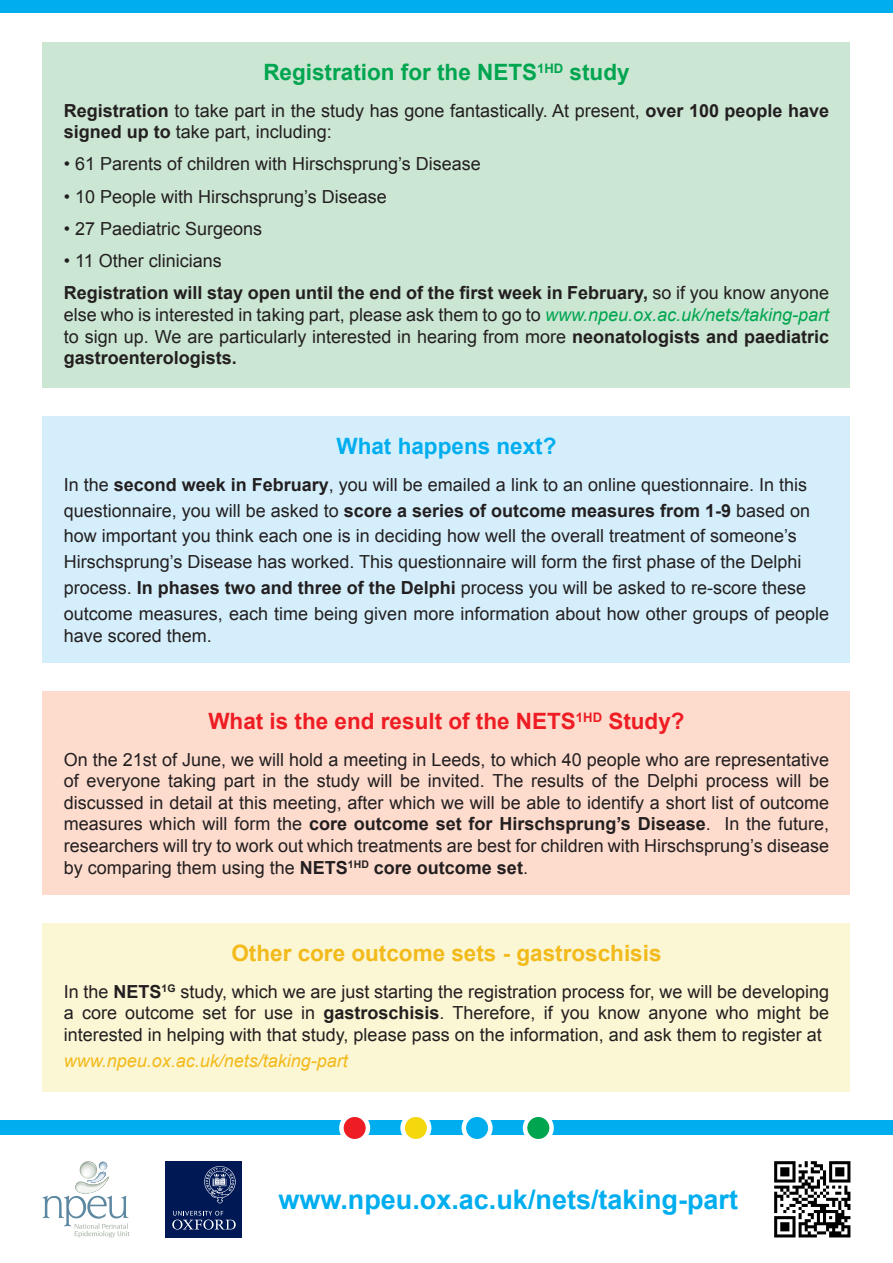
<style>
.page{position:relative;width:893px;height:1263px;background:#fff}
.page>*{position:absolute;margin:0;border:0;box-sizing:border-box;transform-origin:0 0}
.t1{font:700 27px "Arial";color:#00aeef}
.Heading_2{font:700 22.5px "Arial";color:#ee1d23}
.Heading_2-2{font:700 22.5px "Arial";color:#f2ba1a}
.Heading_2-3{font:700 22.5px "Arial";color:#00a54f}
.Heading_2-4{font:700 22.5px "Arial";color:#00aeef}
.t2{font:18px/21.6px "Arial";color:#231f20;text-align:justify}
.t3{font:italic 18px "Arial";color:#f2ba1a}
.s1{font-weight:700}
.s2{font-style:italic;color:#00a54f}
</style>
<div class="page">
<div style="left:43px;top:417px;width:807px;height:246px;background:#d4effb"></div>
<div style="left:0;top:0;width:893px;height:13px;background:#00aeef"></div>
<div style="left:43px;top:691px;width:807px;height:204px;background:#fddcce"></div>
<div style="left:43px;top:43px;width:807px;height:345px;background:#cbe6d3"></div>
<div style="left:43px;top:923px;width:807px;height:169px;background:#fbf6d4"></div>
<div style="left:166px;top:1161px;width:76px;height:76px;background:#001954"></div>
<svg style="left:172px;top:1211px;width:64px;height:18px"></svg>
<svg style="left:204px;top:1166px;width:32px;height:37px"></svg>
<svg style="left:43px;top:1161px;width:87px;height:76px"></svg>
<div style="left:0;top:1120px;width:893px;height:15px;background:#00aeef"></div>
<svg style="left:525px;top:1115px;width:27px;height:26px"></svg>
<div style="left:523px;top:1112px;width:31px;height:31px;border:4px solid #fff;border-radius:50%"></div>
<svg style="left:339px;top:1112px;width:31px;height:31px"></svg>
<svg style="left:400px;top:1112px;width:31px;height:31px"></svg>
<svg style="left:462px;top:1112px;width:31px;height:31px"></svg>
<svg style="left:774px;top:1161px;width:76px;height:76px"></svg>
<p class="Heading_2-3" style="left:263px;top:57px;width:368px">Registration for the NETS<sup>1HD</sup> study</p>
<p class="t2" style="left:64px;top:100px;width:767px"><span class="s1">Registration</span> to take part in the study has gone fantastically. At present, <span class="s1">over 100 people have signed up to</span> take part, including:</p>
<p class="t2" style="left:64px;top:154px;width:419px">• 61 Parents of children with Hirschsprung’s Disease</p>
<p class="t2" style="left:64px;top:186px;width:325px">• 10 People with Hirschsprung’s Disease</p>
<p class="t2" style="left:64px;top:218px;width:200px">• 27 Paediatric Surgeons</p>
<p class="t2" style="left:64px;top:250px;width:160px">• 11 Other clinicians</p>
<p class="t2" style="left:64px;top:282px;width:767px"><span class="s1">Registration will stay open until the end of the first week in February,</span> so if you know anyone else who is interested in taking part, please ask them to go to <span class="s2">www.npeu.ox.ac.uk/nets/taking-part </span>to sign up. We are particularly interested in hearing from more <span class="s1">neonatologists and paediatric gastroenterologists.</span></p>
<p class="Heading_2-4" style="left:336px;top:431px;width:222px">What happens next?</p>
<p class="t2" style="left:64px;top:474px;width:745px">In the <span class="s1">second week in February</span>, you will be emailed a link to an online questionnaire. In this</p>
<p class="t2" style="left:64px;top:500px;width:748px">questionnaire, you will be asked to <span class="s1">score a series of outcome measures from 1-9</span> based on</p>
<p class="t2" style="left:64px;top:525px;width:735px">how important you think each one is in deciding how well the overall treatment of someone’s</p>
<p class="t2" style="left:64px;top:551px;width:739px">Hirschsprung’s Disease has worked. This questionnaire will form the first phase of the Delphi</p>
<p class="t2" style="left:64px;top:577px;width:744px">process. <span class="s1">In phases two and three of the Delphi</span> process you will be asked to re-score these</p>
<p class="t2" style="left:64px;top:603px;width:767px">outcome measures, each time being given more information about how other groups of people have scored them.</p>
<p class="Heading_2" style="left:208px;top:706px;width:478px">What is the end result of the NETS<sup>1HD</sup> Study?</p>
<p class="t2" style="left:64px;top:749px;width:767px">On the 21st of June, we will hold a meeting in Leeds, to which 40 people who are representative of everyone taking part in the study will be invited. The results of the Delphi process will be discussed in detail at this meeting, after which we will be able to identify a short list of outcome measures which will form the <span class="s1">core outcome set for Hirschsprung’s Disease</span>. In the future, researchers will try to work out which treatments are best for children with Hirschsprung’s disease by comparing them using the <span class="s1">NETS</span><sup>1HD</sup> <span class="s1">core outcome set</span>.</p>
<p class="Heading_2-2" style="left:231px;top:938px;width:432px">Other core outcome sets - gastroschisis</p>
<p class="t2" style="left:64px;top:981px;width:767px">In the <span class="s1">NETS</span><sup>1G</sup> study, which we are just starting the registration process for, we will be developing a core outcome set for use in <span class="s1">gastroschisis</span>. Therefore, if you know anyone who might be interested in helping with that study, please pass on the information, and ask them to register at</p>
<p class="t3" style="left:64px;top:1049px;width:286px">www.npeu.ox.ac.uk/nets/taking-part</p>
<p class="t1" style="left:278px;top:1181px;width:461px">www.npeu.ox.ac.uk/nets/taking-part</p>
</div>
